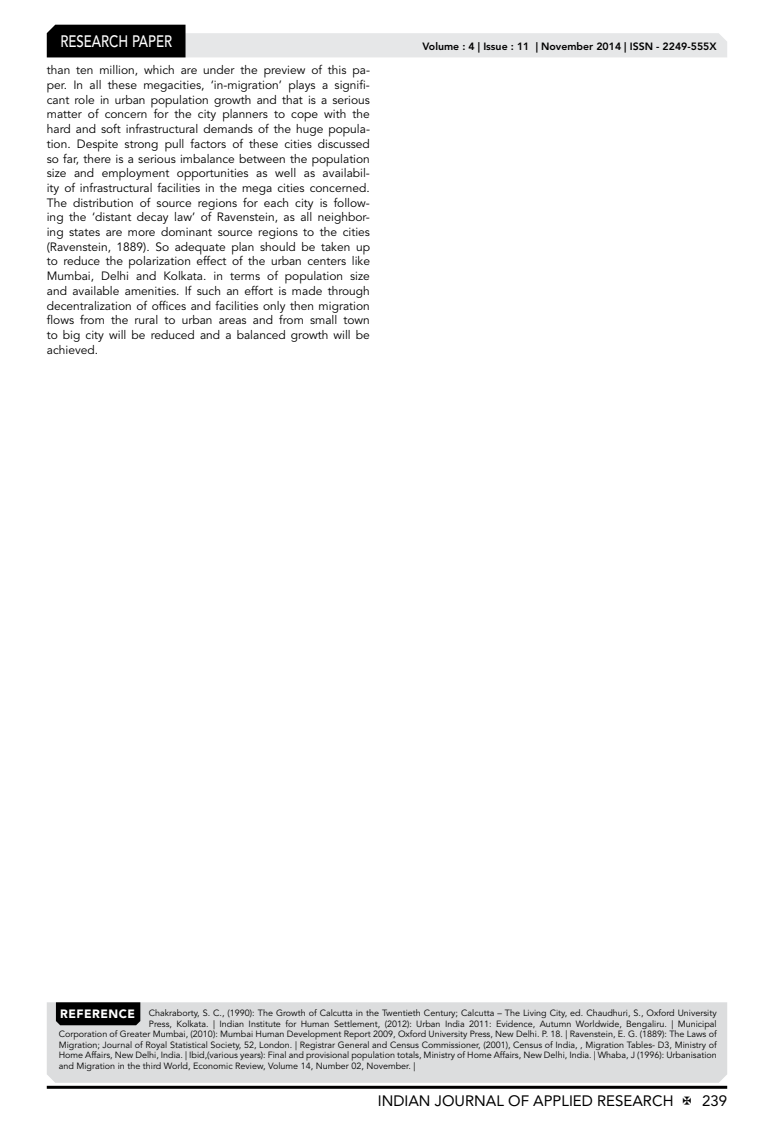
<style>
.page{position:relative;width:774px;height:1136px;background:#fff}
.page>*{position:absolute;margin:0;border:0;box-sizing:border-box;transform-origin:0 0}
.t1{font:500 16.5px "Avenir LT Std";color:#fff;scale:.8 1}
.t2{font:15px "Avenir LT Std";color:#000}
.t3{font:12px/14.7px "Avenir LT Std";color:#000;text-align:justify}
.t4{font:800 10.5px "Avenir LT Std";color:#000}
.t5{font:9px "Avenir LT Std";color:#000}
.s1{font-weight:900;font-size:12px;color:#fff}
</style>
<div class="page">
<hr style="left:47px;top:1085px;width:680px;height:3px;background:#000">
<svg style="left:47px;top:25px;width:680px;height:32px"></svg>
<div style="left:47px;top:1002px;width:680px;height:80px;background:#dcddde"></div>
<div style="left:56px;top:1002px;width:84px;height:23px;background:#000"></div>
<h1 class="t1" style="left:60px;top:32px;width:139px">RESEARCH PAPER</h1>
<p class="t3" style="left:47px;top:63px;width:325px">than ten million, which are under the preview of this pa&shy;per. In all these megacities, ‘in-migration’ plays a signifi&shy;cant role in urban population growth and that is a serious matter of concern for the city planners to cope with the hard and soft infrastructural demands of the huge popula&shy;tion. Despite strong pull factors of these cities discussed so far, there is a serious imbalance between the population size and employment opportunities as well as availabil&shy;ity of infrastructural facilities in the mega cities concerned.<br>The distribution of source regions for each city is follow&shy;ing the ‘distant decay law’ of Ravenstein, as all neighbor&shy;ing states are more dominant source regions to the cities (Ravenstein, 1889). So adequate plan should be taken up to reduce the polarization effect of the urban centers like Mumbai, Delhi and Kolkata. in terms of population size and available amenities. If such an effort is made through decentralization of offices and facilities only then migration flows from the rural to urban areas and from small town to big city will be reduced and a balanced growth will be achieved.</p>
<p class="t4" style="left:422px;top:41px;width:296px">Volume : 4 | Issue : 11 | November 2014 | ISSN - 2249-555X</p>
<p class="t5" style="left:60px;top:1007px;width:658px"><span class="s1">REFERENCE</span> Chakraborty, S. C., (1990): The Growth of Calcutta in the Twentieth Century; Calcutta – The Living City, ed. Chaudhuri, S., Oxford University</p>
<p class="t5" style="left:149px;top:1018px;width:569px">Press, Kolkata. | Indian Institute for Human Settlement, (2012): Urban India 2011: Evidence, Autumn Worldwide, Bengaliru. | Municipal</p>
<p class="t5" style="left:59px;top:1028px;width:659px">Corporation of Greater Mumbai, (2010): Mumbai Human Development Report 2009, Oxford University Press, New Delhi. P. 18. | Ravenstein, E. G. (1889): The Laws of</p>
<p class="t5" style="left:59px;top:1039px;width:659px">Migration; Journal of Royal Statistical Society, 52, London. | Registrar General and Census Commissioner, (2001), Census of India, , Migration Tables- D3, Ministry of</p>
<p class="t5" style="left:59px;top:1049px;width:660px">Home Affairs, New Delhi, India. | Ibid,(various years): Final and provisional population totals, Ministry of Home Affairs, New Delhi, India. | Whaba, J (1996): Urbanisation</p>
<p class="t5" style="left:59px;top:1060px;width:358px">and Migration in the third World, Economic Review, Volume 14, Number 02, November. |</p>
<p class="t2" style="left:378px;top:1091px;width:297px">INDIAN JOURNAL OF APPLIED RESEARCH</p>
<p class="t2" style="left:702px;top:1091px;width:27px">239</p>
</div>
